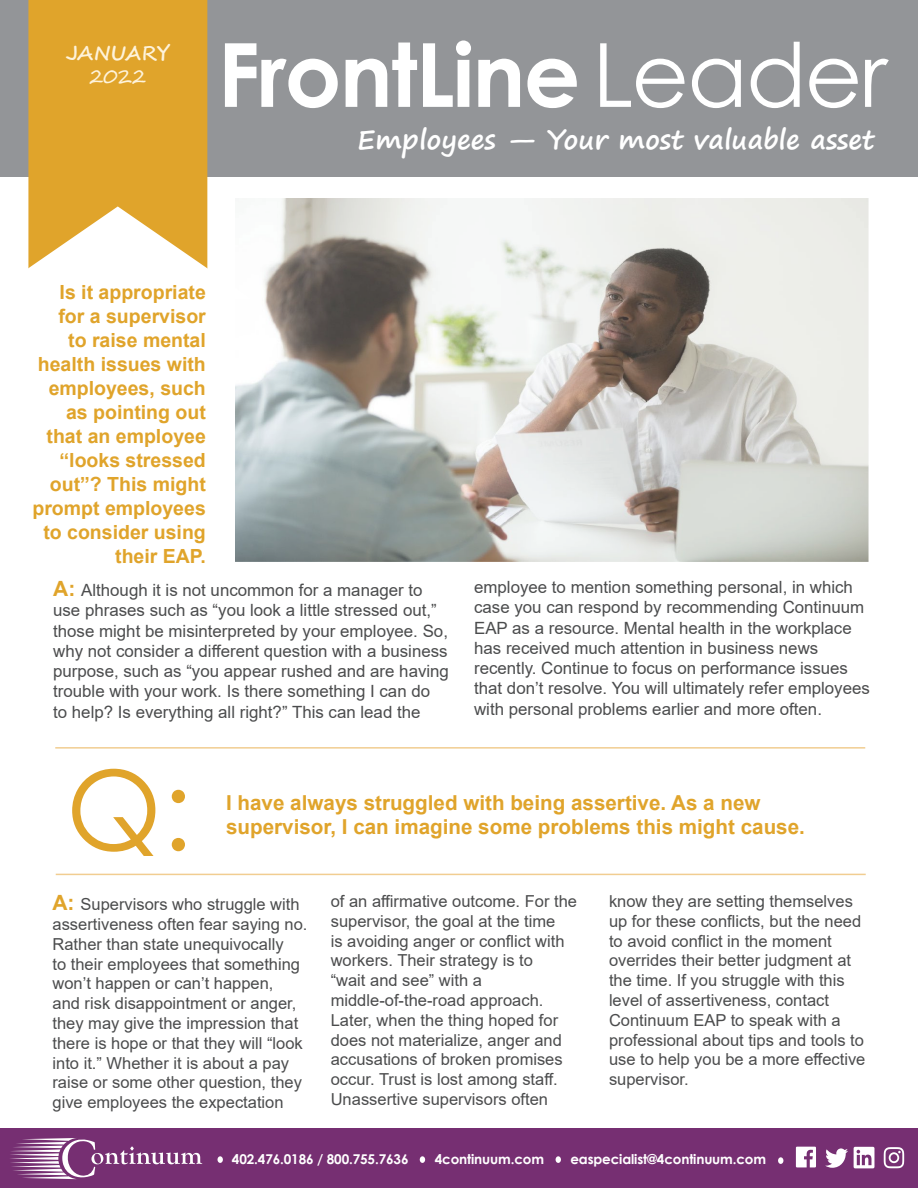
<style>
.page{position:relative;width:918px;height:1188px;background:#fff}
.page>*{position:absolute;margin:0;border:0;box-sizing:border-box;transform-origin:0 0}
.t1{font:110.1px "Century Gothic";color:#e0a42b}
.t2{font:700 88.5px "Century Gothic";letter-spacing:-.02em;color:#fff}
.t3{font:700 26.55px "Segoe Print";color:#fff}
.t4{font:700 20.7px "Arial";color:#e0a42b}
.t5{font:700 19.5px/24px "Arial";color:#e0a42b;text-align:right}
.t6{font:700 19.5px "Segoe Script";color:#fef3db}
.t7{font:19.5px "Segoe Script";color:#fef3db}
.t8{font:16.8px/20.2px "Arial";color:#4b4c4d}
.t9{font:16.5px/19.8px "Arial";color:#4b4c4d}
.t10{font:700 13.5px "Century Gothic";letter-spacing:-.01em;color:#fff}
.s1{font-weight:400}
.s2{font-weight:700;font-size:21px;color:#e0a42b}
</style>
<div class="page">
<div style="left:0;top:0;width:918px;height:177px;background:#939598"></div>
<div style="left:28px;top:0;width:179px;height:206px;background:#e0a42b"></div>
<svg style="left:28px;top:206px;width:180px;height:63px"></svg>
<div style="left:0;top:1128px;width:918px;height:60px;background:#762f72"></div>
<svg style="left:218px;top:1156px;width:5px;height:7px"></svg>
<svg style="left:420px;top:1156px;width:5px;height:7px"></svg>
<svg style="left:556px;top:1156px;width:5px;height:7px"></svg>
<svg style="left:10px;top:1138px;width:192px;height:41px"></svg>
<svg style="left:778px;top:1157px;width:5px;height:7px"></svg>
<svg style="left:796px;top:1147px;width:20px;height:20px"></svg>
<svg style="left:825px;top:1148px;width:23px;height:20px"></svg>
<svg style="left:854px;top:1147px;width:20px;height:21px"></svg>
<svg style="left:857px;top:1150px;width:14px;height:15px"></svg>
<svg style="left:884px;top:1147px;width:20px;height:21px"></svg>
<img style="left:236px;top:198px;width:633px;height:363px">
<hr style="left:55px;top:747px;width:810px;height:2px;background:#f1cd91">
<hr style="left:56px;top:874px;width:810px;height:1px;background:#f1cd91">
<p class="t6" style="left:66px;top:37px;width:106px">JANUARY</p>
<p class="t7" style="left:89px;top:61px;width:58px">2022</p>
<p class="t2" style="left:218px;top:8px;width:671px">FrontLine <span class="s1">Leader</span></p>
<p class="t3" style="left:357px;top:116px;width:519px">Employees — Your most valuable asset</p>
<p class="t5" style="left:32px;top:281px;width:175px">Is it appropriate for a supervisor<br>to raise mental health issues with employees, such as pointing out that an employee “looks stressed out”? This might prompt employees to consider using their EAP.</p>
<p class="t8" style="left:53px;top:580px;width:397px"><span class="s2">A:</span> Although it is not uncommon for a manager to use phrases such as “you look a little stressed out,” those might be misinterpreted by your employee. So, why not consider a different question with a business purpose, such as “you appear rushed and are having trouble with your work. Is there something I can do<br>to help? Is everything all right?” This can lead the</p>
<p class="t8" style="left:474px;top:577px;width:397px">employee to mention something personal, in which case you can respond by recommending Continuum EAP as a resource. Mental health in the workplace has received much attention in business news recently. Continue to focus on performance issues that don’t resolve. You will ultimately refer employees with personal problems earlier and more often.</p>
<p class="t1" style="left:66px;top:733px;width:128px">Q:</p>
<p class="t4" style="left:226px;top:788px;width:536px">I have always struggled with being assertive. As a new</p>
<p class="t4" style="left:226px;top:812px;width:580px">supervisor, I can imagine some problems this might cause.</p>
<p class="t9" style="left:52px;top:894px;width:256px"><span class="s2">A:</span> Supervisors who struggle with assertiveness often fear saying no.<br>Rather than state unequivocally<br>to their employees that something won’t happen or can’t happen,<br>and risk disappointment or anger, they may give the impression that there is hope or that they will “look into it.” Whether it is about a pay raise or some other question, they give employees the expectation</p>
<p class="t9" style="left:331px;top:891px;width:248px">of an affirmative outcome. For the supervisor, the goal at the time<br>is avoiding anger or conflict with workers. Their strategy is to</p>
<p class="t9" style="left:331px;top:970px;width:153px">“wait and see” with a</p>
<p class="t9" style="left:331px;top:990px;width:234px">middle-of-the-road approach.<br>Later, when the thing hoped for does not materialize, anger and accusations of broken promises occur. Trust is lost among staff.<br>Unassertive supervisors often</p>
<p class="t9" style="left:609px;top:891px;width:258px">know they are setting themselves up for these conflicts, but the need to avoid conflict in the moment overrides their better judgment at the time. If you struggle with this level of assertiveness, contact<br>Continuum EAP to speak with a professional about tips and tools to use to help you be a more effective supervisor.</p>
<p class="t10" style="left:232px;top:1149px;width:178px">402.476.0186 / 800.755.7636</p>
<p class="t10" style="left:435px;top:1149px;width:111px">4continuum.com</p>
<p class="t10" style="left:570px;top:1149px;width:197px">easpecialist@4continuum.com</p>
</div>
